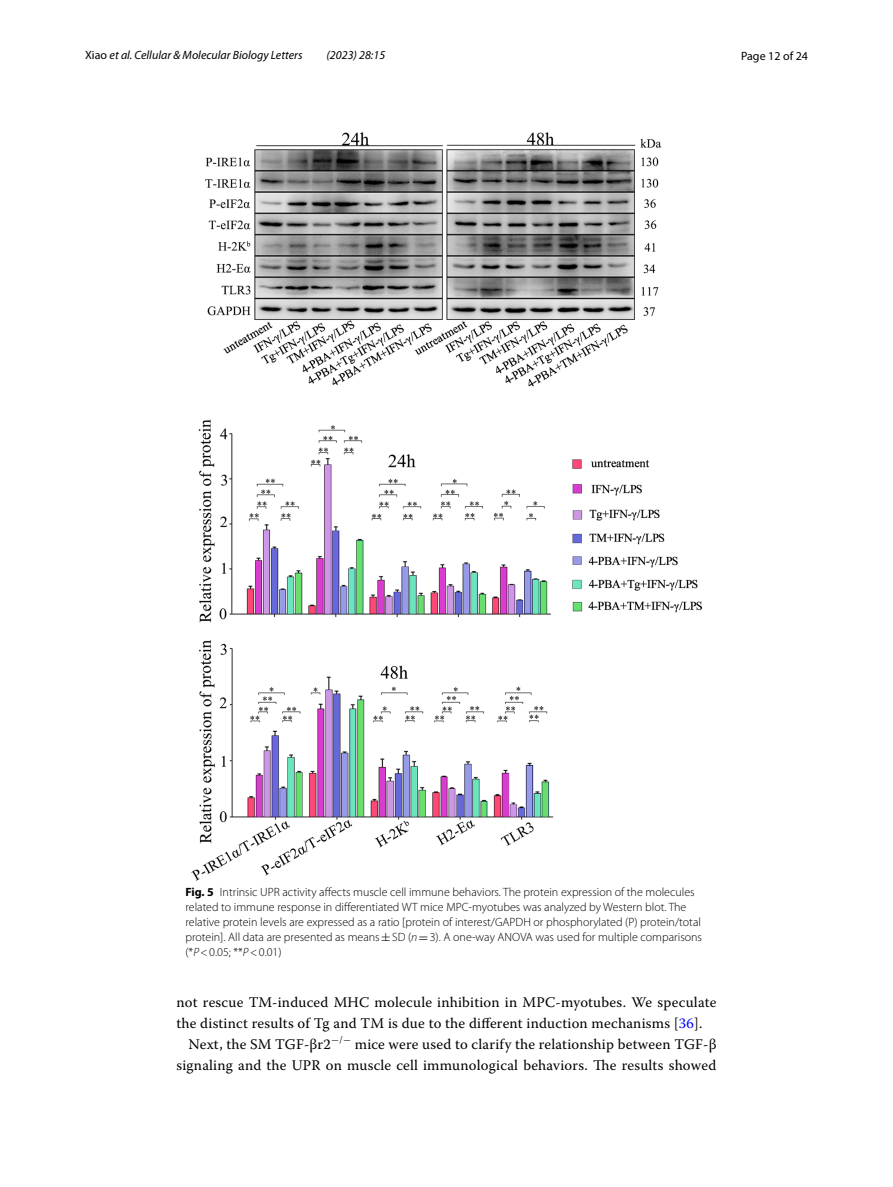
<style>
.page{position:relative;width:893px;height:1187px;background:#fff}
.page>*{position:absolute;margin:0;border:0;box-sizing:border-box;transform-origin:0 0}
.t1{font:14.7px "Warnock Pro";letter-spacing:.015em;color:#000}
.t2{font:300 12px/15px "Myriad Pro";color:#000}
.t3{font:italic 12px "Myriad Pro";color:#000}
.t4{font:12px "Myriad Pro";color:#000}
.s1{font-style:normal}
.s2{font-weight:700}
.s3{font-family:"MTSY";font-weight:400}
.s4{font-style:italic}
.s5{color:#00f}
</style>
<div class="page">
<img style="left:191px;top:133px;width:511px;height:747px">
<p class="t3" style="left:85px;top:48px;width:219px"><span class="s1">Xiao</span> et al. Cellular &amp; Molecular Biology Letters</p>
<p class="t3" style="left:327px;top:48px;width:60px">(2023) 28:15</p>
<p class="t4" style="left:741px;top:48px;width:68px">Page 12 of 24</p>
<p class="t2" style="left:185px;top:884px;width:518px"><span class="s2">Fig. 5</span> Intrinsic UPR activity affects muscle cell immune behaviors. The protein expression of the molecules related to immune response in differentiated WT mice MPC-myotubes was analyzed by Western blot. The relative protein levels are expressed as a ratio [protein of interest/GAPDH or phosphorylated (P) protein/total protein]. All data are presented as means<span class="s3">±</span>SD (<span class="s4">n</span><span class="s3">=</span>3). A one-way ANOVA was used for multiple comparisons (*<span class="s4">P</span>&lt;0.05; **<span class="s4">P</span>&lt;0.01)</p>
<p class="t1" style="left:176px;top:992px;width:541px">not rescue TM-induced MHC molecule inhibition in MPC-myotubes. We speculate</p>
<p class="t1" style="left:176px;top:1014px;width:527px">the distinct results of Tg and TM is due to the different induction mechanisms [<span class="s5">36</span>].</p>
<p class="t1" style="left:188px;top:1035px;width:530px">Next, the SM TGF-βr2<sup>−</sup><sup>/</sup><sup>−</sup> mice were used to clarify the relationship between TGF-β</p>
<p class="t1" style="left:176px;top:1056px;width:541px">signaling and the UPR on muscle cell immunological behaviors. The results showed</p>
</div>
